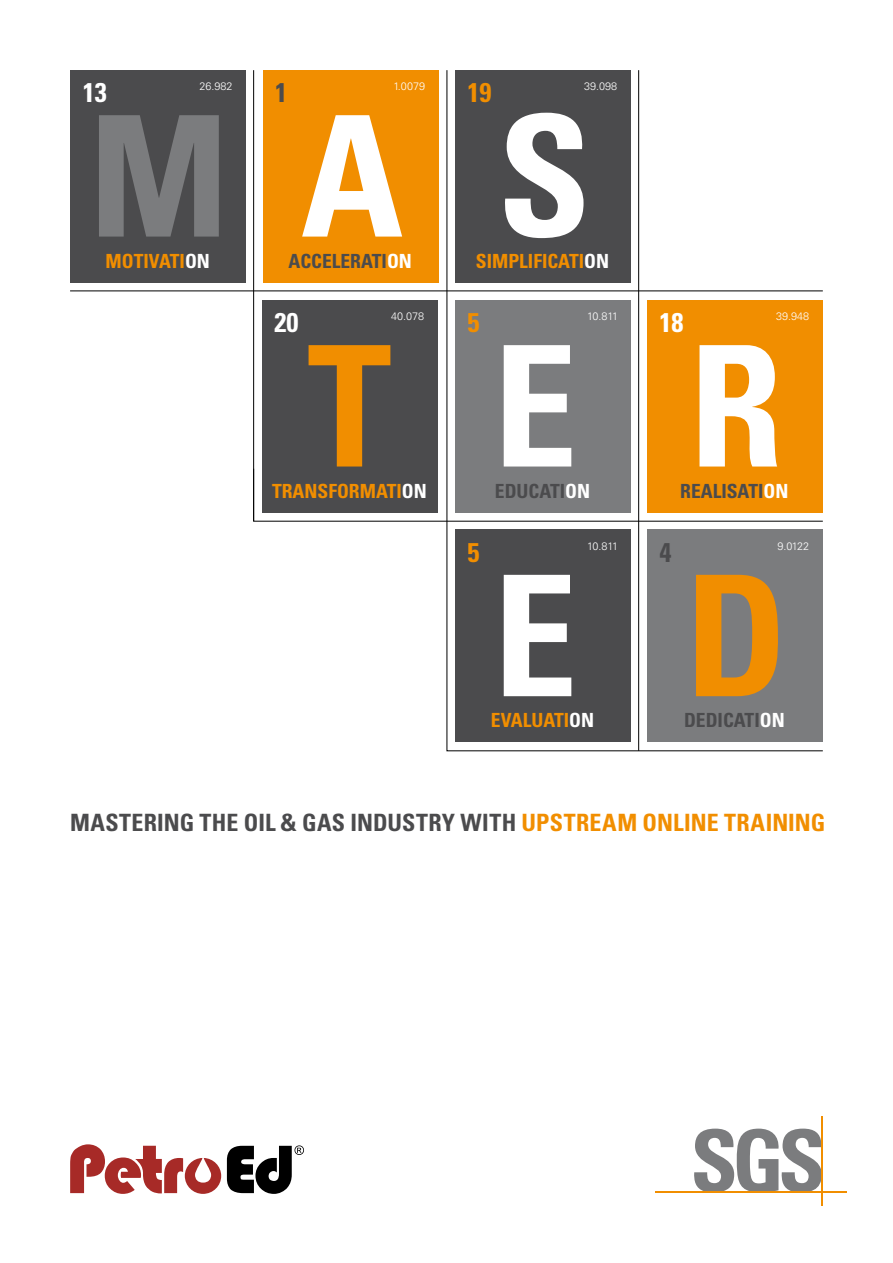
<style>
.page{position:relative;width:893px;height:1263px;background:#fff}
.page>*{position:absolute;margin:0;border:0;box-sizing:border-box;transform-origin:0 0}
.t1{font:700 condensed 168.15px "Univers";color:#fff}
.t2{font:700 condensed 168.15px "Univers";color:#f18e00}
.t3{font:700 condensed 168.15px "Univers";color:#7b7c7e}
.t4{font:700 condensed 27px "Univers";color:#fff}
.t5{font:700 condensed 27px "Univers";color:#f18e00}
.t6{font:700 condensed 27px "Univers";color:#4b4b4d}
.t7{font:700 condensed 23.85px "Univers";letter-spacing:.005em;color:#4b4b4d}
.t8{font:700 condensed 19.5px "Univers";color:#f18e00}
.t9{font:700 condensed 19.5px "Univers";color:#4b4b4d}
.t10{font:300 10.8px "Univers";color:#fff}
.s1{color:#fff}
.s2{color:#f18e00}
</style>
<div class="page">
<svg style="left:694px;top:1128px;width:127px;height:63px"></svg>
<hr style="left:655px;top:1191px;width:192px;height:2px;background:#f18e00">
<hr style="left:821px;top:1116px;width:2px;height:89px;background:#f18e00">
<svg style="left:227px;top:1145px;width:77px;height:49px"></svg>
<svg style="left:70px;top:1144px;width:151px;height:50px"></svg>
<svg style="left:253px;top:70px;width:193px;height:452px"></svg>
<hr style="left:70px;top:290px;width:753px;height:1px;background:#000">
<hr style="left:253px;top:469px;width:1px;height:52px;background:#000">
<svg style="left:446px;top:70px;width:377px;height:681px"></svg>
<hr style="left:638px;top:70px;width:1px;height:681px;background:#000">
<div style="left:647px;top:530px;width:176px;height:212px;background:#7b7c7e"></div>
<div style="left:263px;top:70px;width:176px;height:213px;background:#f18e00"></div>
<div style="left:70px;top:70px;width:176px;height:213px;background:#4b4b4d"></div>
<div style="left:455px;top:70px;width:176px;height:213px;background:#4b4b4d"></div>
<div style="left:262px;top:300px;width:176px;height:213px;background:#4b4b4d"></div>
<div style="left:647px;top:300px;width:176px;height:213px;background:#f18e00"></div>
<div style="left:455px;top:300px;width:176px;height:213px;background:#7b7c7e"></div>
<div style="left:455px;top:530px;width:176px;height:212px;background:#4b4b4d"></div>
<p class="t4" style="left:83px;top:76px;width:26px">13</p>
<p class="t10" style="left:199px;top:80px;width:35px">26.982</p>
<p class="t10" style="left:393px;top:80px;width:33px">1.0079</p>
<p class="t6" style="left:275px;top:76px;width:14px">1</p>
<h1 class="t3" style="left:89px;top:74px;width:316px">M <span class="s1">A</span></h1>
<p class="t5" style="left:468px;top:76px;width:26px">19</p>
<p class="t10" style="left:584px;top:80px;width:35px">39.098</p>
<h1 class="t1" style="left:498px;top:73px;width:95px">S</h1>
<p class="t8" style="left:106px;top:249px;width:106px">MOTIVATI<span class="s1">ON</span></p>
<p class="t9" style="left:288px;top:249px;width:125px">ACCELERATI<span class="s1">ON</span></p>
<p class="t8" style="left:476px;top:249px;width:135px">SIMPLIFICATI<span class="s1">ON</span></p>
<p class="t4" style="left:274px;top:306px;width:26px">20</p>
<p class="t10" style="left:391px;top:310px;width:35px">40.078</p>
<p class="t5" style="left:468px;top:306px;width:14px">5</p>
<p class="t10" style="left:587px;top:310px;width:33px">10.811</p>
<p class="t4" style="left:659px;top:306px;width:26px">18</p>
<p class="t10" style="left:776px;top:310px;width:35px">39.948</p>
<h1 class="t2" style="left:308px;top:304px;width:86px">T</h1>
<h1 class="t1" style="left:493px;top:304px;width:86px">E</h1>
<h1 class="t1" style="left:689px;top:304px;width:95px">R</h1>
<p class="t8" style="left:272px;top:479px;width:156px">TRANSFORMATI<span class="s1">ON</span></p>
<p class="t9" style="left:495px;top:479px;width:97px">EDUCATI<span class="s1">ON</span></p>
<p class="t9" style="left:680px;top:479px;width:110px">REALISATI<span class="s1">ON</span></p>
<p class="t5" style="left:468px;top:536px;width:14px">5</p>
<p class="t10" style="left:587px;top:540px;width:33px">10.811</p>
<p class="t6" style="left:659px;top:536px;width:14px">4</p>
<p class="t10" style="left:777px;top:540px;width:33px">9.0122</p>
<h1 class="t1" style="left:493px;top:533px;width:86px">E</h1>
<h1 class="t2" style="left:685px;top:533px;width:104px">D</h1>
<p class="t8" style="left:491px;top:708px;width:105px">EVALUATI<span class="s1">ON</span></p>
<p class="t9" style="left:684px;top:708px;width:102px">DEDICATI<span class="s1">ON</span></p>
<p class="t7" style="left:70px;top:808px;width:757px">MASTERING THE OIL &amp; GAS INDUSTRY WITH <span class="s2">UPSTREAM ONLINE TRAINING</span></p>
</div>
